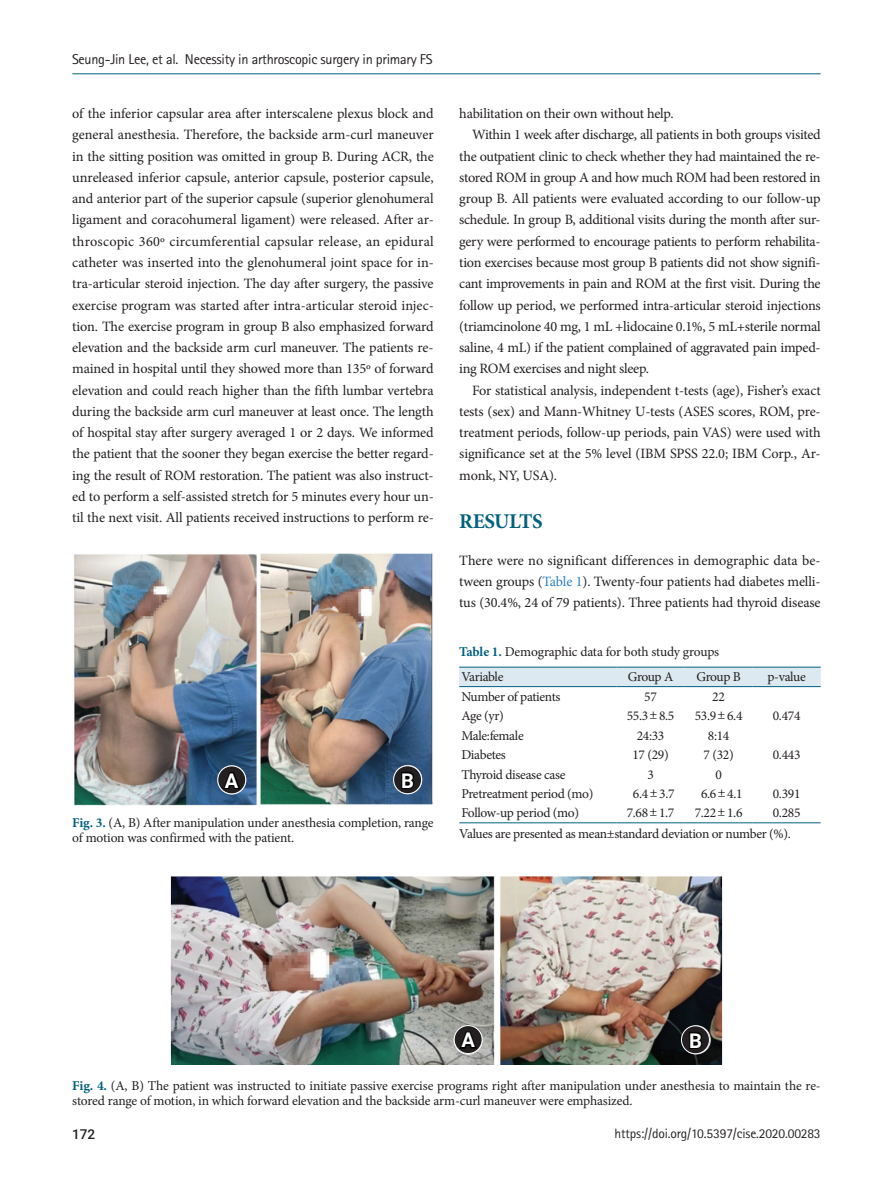
<style>
.page{position:relative;width:893px;height:1191px;background:#fff}
.page>*{position:absolute;margin:0;border:0;box-sizing:border-box;transform-origin:0 0}
.t1{font:700 21px "Minion Pro";letter-spacing:-.02em;color:#006180}
.t2{font:700 20.25px "Roboto";color:#fff}
.t3{font:14.25px/21.3px "Minion Pro";letter-spacing:-.02em;color:#231f20;text-align:justify}
.t4{font:14.25px "Rotis Sans Serif Std";letter-spacing:-.02em;color:#231f20}
.t5{font:13.5px/15px "Minion Pro";letter-spacing:-.02em;color:#231f20}
.t6{font:13.5px "Rotis Sans Serif Std";letter-spacing:-.01em;color:#231f20}
.t7{font:500 13.5px "Roboto";color:#231f20}
.s1{color:#2a80c3}
.s2{font-weight:700;color:#006180}
</style>
<div class="page">
<img style="left:74px;top:553px;width:359px;height:253px">
<svg style="left:394px;top:765px;width:28px;height:28px"></svg>
<div style="left:393px;top:765px;width:29px;height:29px;border:1px solid #fff;border-radius:50%"></div>
<svg style="left:400px;top:769px;width:17px;height:21px"></svg>
<svg style="left:218px;top:766px;width:28px;height:28px"></svg>
<div style="left:217px;top:765px;width:29px;height:29px;border:1px solid #fff;border-radius:50%"></div>
<svg style="left:221px;top:770px;width:21px;height:21px"></svg>
<img style="left:171px;top:877px;width:551px;height:187px">
<svg style="left:681px;top:1025px;width:28px;height:28px"></svg>
<div style="left:681px;top:1025px;width:29px;height:29px;border:1px solid #fff;border-radius:50%"></div>
<svg style="left:687px;top:1029px;width:17px;height:21px"></svg>
<svg style="left:454px;top:1025px;width:28px;height:28px"></svg>
<div style="left:454px;top:1025px;width:29px;height:29px;border:1px solid #fff;border-radius:50%"></div>
<svg style="left:457px;top:1030px;width:22px;height:20px"></svg>
<div style="left:459px;top:668px;width:362px;height:18px;background:#dde9f0"></div>
<hr style="left:459px;top:822px;width:158px;height:1px;background:#006180">
<hr style="left:617px;top:822px;width:68px;height:1px;background:#006180">
<hr style="left:685px;top:822px;width:68px;height:1px;background:#006180">
<hr style="left:753px;top:822px;width:68px;height:1px;background:#006180">
<hr style="left:459px;top:667px;width:158px;height:1px;background:#006180">
<hr style="left:617px;top:667px;width:68px;height:1px;background:#006180">
<hr style="left:685px;top:667px;width:68px;height:1px;background:#006180">
<hr style="left:753px;top:667px;width:68px;height:1px;background:#006180">
<hr style="left:459px;top:686px;width:158px;height:1px;background:#006180">
<hr style="left:617px;top:686px;width:68px;height:1px;background:#006180">
<hr style="left:685px;top:686px;width:68px;height:1px;background:#006180">
<hr style="left:753px;top:686px;width:68px;height:1px;background:#006180">
<hr style="left:72px;top:73px;width:749px;height:1px;background:#006180">
<p class="t4" style="left:72px;top:51px;width:362px">Seung-Jin Lee, et al. Necessity in arthroscopic surgery in primary FS</p>
<p class="t3" style="left:72px;top:103px;width:363px">of the inferior capsular area after interscalene plexus block and general anesthesia. Therefore, the backside arm-curl maneuver in the sitting position was omitted in group B. During ACR, the unreleased inferior capsule, anterior capsule, posterior capsule, and anterior part of the superior capsule (superior glenohumeral ligament and coracohumeral ligament) were released. After ar&shy;throscopic 360º circumferential capsular release, an epidural catheter was inserted into the glenohumeral joint space for in&shy;tra-articular steroid injection. The day after surgery, the passive exercise program was started after intra-articular steroid injec&shy;tion. The exercise program in group B also emphasized forward elevation and the backside arm curl maneuver. The patients re&shy;mained in hospital until they showed more than 135º of forward elevation and could reach higher than the fifth lumbar vertebra during the backside arm curl maneuver at least once. The length of hospital stay after surgery averaged 1 or 2 days. We informed the patient that the sooner they began exercise the better regard&shy;ing the result of ROM restoration. The patient was also instruct&shy;ed to perform a self-assisted stretch for 5 minutes every hour un&shy;til the next visit. All patients received instructions to perform re-</p>
<p class="t3" style="left:459px;top:103px;width:216px">habilitation on their own without help.</p>
<p class="t3" style="left:472px;top:124px;width:350px">Within 1 week after discharge, all patients in both groups visited</p>
<p class="t3" style="left:459px;top:145px;width:363px">the outpatient clinic to check whether they had maintained the re-</p>
<p class="t3" style="left:459px;top:167px;width:363px">stored ROM in group A and how much ROM had been restored in</p>
<p class="t3" style="left:459px;top:188px;width:363px">group B. All patients were evaluated according to our follow-up</p>
<p class="t3" style="left:459px;top:209px;width:363px">schedule. In group B, additional visits during the month after sur-</p>
<p class="t3" style="left:459px;top:231px;width:363px">gery were performed to encourage patients to perform rehabilita-</p>
<p class="t3" style="left:459px;top:252px;width:363px">tion exercises because most group B patients did not show signifi-</p>
<p class="t3" style="left:459px;top:273px;width:363px">cant improvements in pain and ROM at the first visit. During the</p>
<p class="t3" style="left:459px;top:294px;width:363px">follow up period, we performed intra-articular steroid injections</p>
<p class="t3" style="left:459px;top:316px;width:363px">(triamcinolone 40 mg, 1 mL +lidocaine 0.1%, 5 mL+sterile normal</p>
<p class="t3" style="left:459px;top:337px;width:363px">saline, 4 mL) if the patient complained of aggravated pain imped-</p>
<p class="t3" style="left:459px;top:358px;width:191px">ing ROM exercises and night sleep.</p>
<p class="t3" style="left:472px;top:379px;width:350px">For statistical analysis, independent t-tests (age), Fisher’s exact</p>
<p class="t3" style="left:459px;top:401px;width:363px">tests (sex) and Mann-Whitney U-tests (ASES scores, ROM, pre-</p>
<p class="t3" style="left:459px;top:422px;width:363px">treatment periods, follow-up periods, pain VAS) were used with</p>
<p class="t3" style="left:459px;top:443px;width:363px">significance set at the 5% level (IBM SPSS 22.0; IBM Corp., Ar-</p>
<p class="t3" style="left:459px;top:464px;width:99px">monk, NY, USA).</p>
<h1 class="t1" style="left:459px;top:506px;width:85px">RESULTS</h1>
<p class="t3" style="left:459px;top:549px;width:363px">There were no significant differences in demographic data be&shy;tween groups (<span class="s1">Table 1</span>). Twenty-four patients had diabetes melli&shy;tus (30.4%, 24 of 79 patients). Three patients had thyroid disease</p>
<h2 class="t2" style="left:225px;top:766px;width:15px">A</h2>
<h2 class="t2" style="left:401px;top:766px;width:14px">B</h2>
<p class="t5" style="left:72px;top:815px;width:363px"><span class="s2">Fig. 3.</span> (A, B) After manipulation under anesthesia completion, range of motion was confirmed with the patient.</p>
<p class="t5" style="left:459px;top:639px;width:261px;line-height:25.2px"><span class="s2">Table 1.</span> Demographic data for both study groups<br>Variable</p>
<p class="t5" style="left:628px;top:669px;width:47px">Group A</p>
<p class="t5" style="left:696px;top:669px;width:46px">Group B</p>
<p class="t5" style="left:767px;top:669px;width:40px">p-value</p>
<p class="t5" style="left:461px;top:689px;width:101px">Number of patients</p>
<p class="t5" style="left:644px;top:689px;width:14px">57</p>
<p class="t5" style="left:712px;top:689px;width:14px">22</p>
<p class="t5" style="left:461px;top:708px;width:44px">Age (yr)</p>
<p class="t5" style="left:627px;top:708px;width:49px">55.3±8.5</p>
<p class="t5" style="left:695px;top:708px;width:49px">53.9±6.4</p>
<p class="t5" style="left:773px;top:708px;width:29px">0.474</p>
<p class="t5" style="left:461px;top:728px;width:64px">Male:female</p>
<p class="t5" style="left:637px;top:728px;width:29px">24:33</p>
<p class="t5" style="left:708px;top:728px;width:23px">8:14</p>
<p class="t5" style="left:461px;top:747px;width:46px">Diabetes</p>
<p class="t5" style="left:632px;top:747px;width:38px">17 (29)</p>
<p class="t5" style="left:703px;top:747px;width:32px">7 (32)</p>
<p class="t5" style="left:773px;top:747px;width:29px">0.443</p>
<p class="t5" style="left:461px;top:767px;width:106px">Thyroid disease case</p>
<p class="t5" style="left:647px;top:767px;width:8px">3</p>
<p class="t5" style="left:715px;top:767px;width:8px">0</p>
<p class="t5" style="left:461px;top:786px;width:134px">Pretreatment period (mo)</p>
<p class="t5" style="left:633px;top:786px;width:43px">6.4±3.7</p>
<p class="t5" style="left:701px;top:786px;width:43px">6.6±4.1</p>
<p class="t5" style="left:773px;top:786px;width:29px">0.391</p>
<p class="t5" style="left:461px;top:805px;width:119px">Follow-up period (mo)</p>
<p class="t5" style="left:627px;top:805px;width:49px">7.68±1.7</p>
<p class="t5" style="left:695px;top:805px;width:49px">7.22±1.6</p>
<p class="t5" style="left:459px;top:802px;width:343px;line-height:21px;text-indent:314px">0.285<br>Values are presented as mean±standard deviation or number (%).</p>
<h2 class="t2" style="left:461px;top:1026px;width:15px">A</h2>
<h2 class="t2" style="left:689px;top:1026px;width:14px">B</h2>
<p class="t5" style="left:72px;top:1078px;width:750px"><span class="s2">Fig. 4.</span> (A, B) The patient was instructed to initiate passive exercise programs right after manipulation under anesthesia to maintain the re&shy;stored range of motion, in which forward elevation and the backside arm-curl maneuver were emphasized.</p>
<p class="t7" style="left:72px;top:1124px;width:25px">172</p>
<p class="t6" style="left:614px;top:1125px;width:208px">https://doi.org/10.5397/cise.2020.00283</p>
</div>
